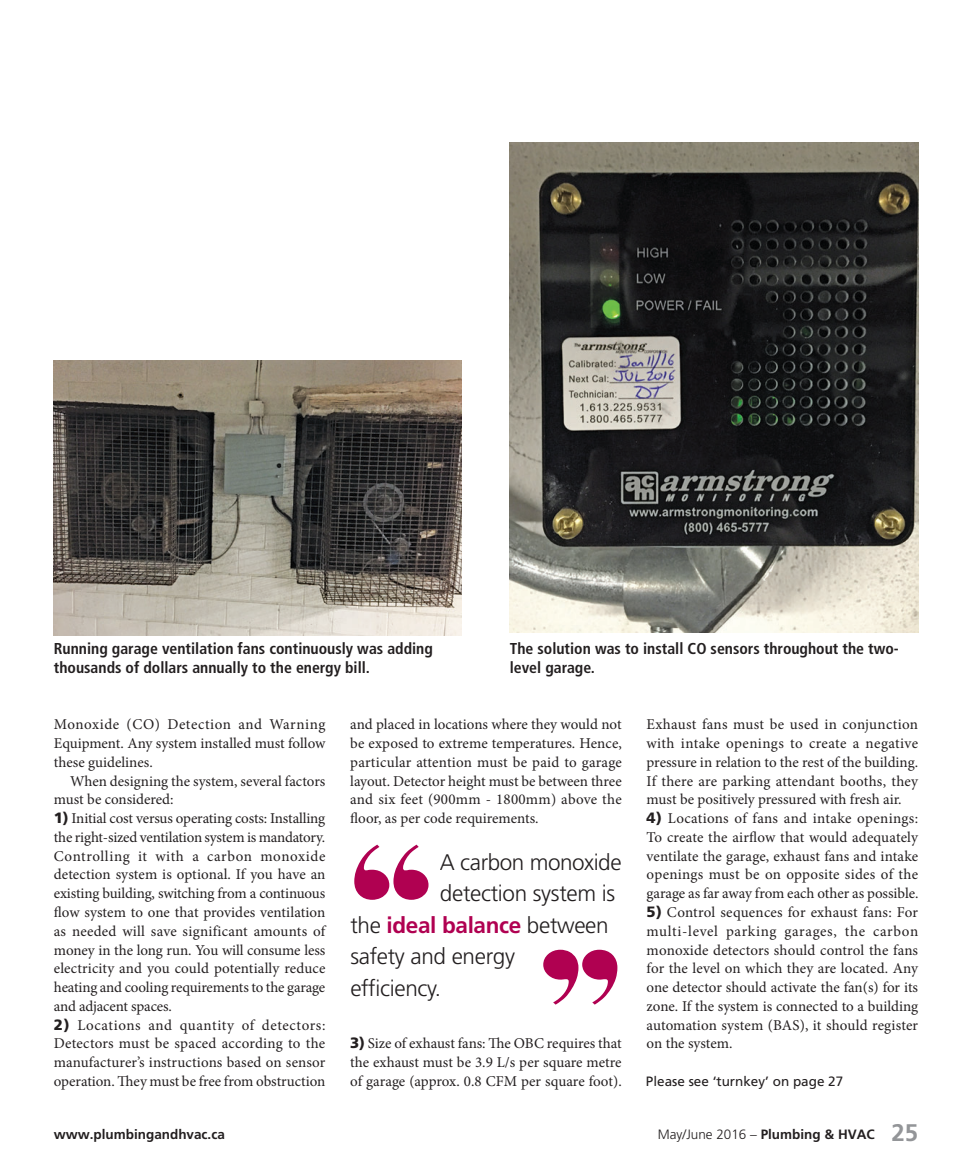
<style>
.page{position:relative;width:972px;height:1175px;background:#fff}
.page>*{position:absolute;margin:0;border:0;box-sizing:border-box;transform-origin:0 0}
.t1{font:300 22.5px "Frutiger LT Std";letter-spacing:-.015em;color:#231f20}
.t2{font:700 22.5px "Frutiger LT Std";letter-spacing:-.015em;color:#b00151}
.t3{font:700 condensed 15.75px/18.8px "Frutiger LT Std";color:#231f20}
.t4{font:15px/18.8px "Minion Pro";color:#231f20;text-align:justify}
.t5{font:300 13.5px "Frutiger LT Std";color:#231f20}
.t6{font:13.5px "Frutiger LT Std";color:#231f20}
.t7{font:700 13.5px "Frutiger LT Std";color:#231f20}
.s1{font-family:"Frutiger";font-weight:900}
.s2{font-weight:300;color:#231f20}
.s3{font-weight:700}
.s4{font-weight:700;font-size:24px;color:#939598}
</style>
<div class="page">
<img style="left:54px;top:360px;width:407px;height:275px">
<img style="left:510px;top:142px;width:408px;height:490px">
<svg style="left:354px;top:844px;width:74px;height:55px"></svg>
<svg style="left:543px;top:949px;width:74px;height:55px"></svg>
<p class="t3" style="left:54px;top:639px;width:380px">Running garage ventilation fans continuously was adding thousands of dollars annually to the energy bill.</p>
<p class="t3" style="left:510px;top:639px;width:390px">The solution was to install CO sensors throughout the two&shy;level garage.</p>
<p class="t4" style="left:54px;top:715px;width:273px">Monoxide (CO) Detection and Warning Equipment. Any system installed must follow these guidelines.</p>
<p class="t4" style="left:54px;top:771px;width:273px;text-indent:16px">When designing the system, several factors must be considered:</p>
<p class="t4" style="left:54px;top:808px;width:273px"><span class="s1">1)</span> Initial cost versus operating costs: Installing the right-sized ventilation system is mandatory.<br>Controlling it with a carbon monoxide detection system is optional. If you have an existing building, switching from a continuous flow system to one that provides ventilation as needed will save significant amounts of money in the long run. You will consume less electricity and you could potentially reduce heating and cooling requirements to the garage and adjacent spaces.</p>
<p class="t4" style="left:54px;top:1015px;width:273px"><span class="s1">2)</span> Locations and quantity of detectors:<br>Detectors must be spaced according to the manufacturer’s instructions based on sensor operation. They must be free from obstruction</p>
<p class="t4" style="left:350px;top:715px;width:273px">and placed in locations where they would not be exposed to extreme temperatures. Hence, particular attention must be paid to garage layout. Detector height must be between three and six feet (900mm - 1800mm) above the floor, as per code requirements.</p>
<h1 class="t1" style="left:440px;top:849px;width:183px">A carbon monoxide</h1>
<h1 class="t1" style="left:440px;top:880px;width:177px">detection system is</h1>
<h1 class="t2" style="left:350px;top:911px;width:260px"><span class="s2">the</span> ideal balance <span class="s2">between</span></h1>
<h1 class="t1" style="left:350px;top:943px;width:166px">safety and energy</h1>
<h1 class="t1" style="left:350px;top:975px;width:92px">efficiency.</h1>
<p class="t4" style="left:350px;top:1033px;width:273px"><span class="s1">3)</span> Size of exhaust fans: The OBC requires that the exhaust must be 3.9 L/s per square metre of garage (approx. 0.8 CFM per square foot).</p>
<p class="t4" style="left:646px;top:715px;width:273px">Exhaust fans must be used in conjunction with intake openings to create a negative pressure in relation to the rest of the building.<br>If there are parking attendant booths, they must be positively pressured with fresh air.</p>
<p class="t4" style="left:646px;top:808px;width:273px"><span class="s1">4)</span> Locations of fans and intake openings:<br>To create the airflow that would adequately ventilate the garage, exhaust fans and intake openings must be on opposite sides of the garage as far away from each other as possible.</p>
<p class="t4" style="left:646px;top:902px;width:273px"><span class="s1">5)</span> Control sequences for exhaust fans: For multi-level parking garages, the carbon monoxide detectors should control the fans for the level on which they are located. Any one detector should activate the fan(s) for its zone. If the system is connected to a building automation system (BAS), it should register on the system.</p>
<p class="t6" style="left:646px;top:1072px;width:199px">Please see ‘turnkey’ on page 27</p>
<p class="t7" style="left:54px;top:1126px;width:173px">www.plumbingandhvac.ca</p>
<p class="t5" style="left:658px;top:1126px;width:262px">May/June 2016 – <span class="s3">Plumbing &amp; HVAC</span> <span class="s4">25</span></p>
</div>
